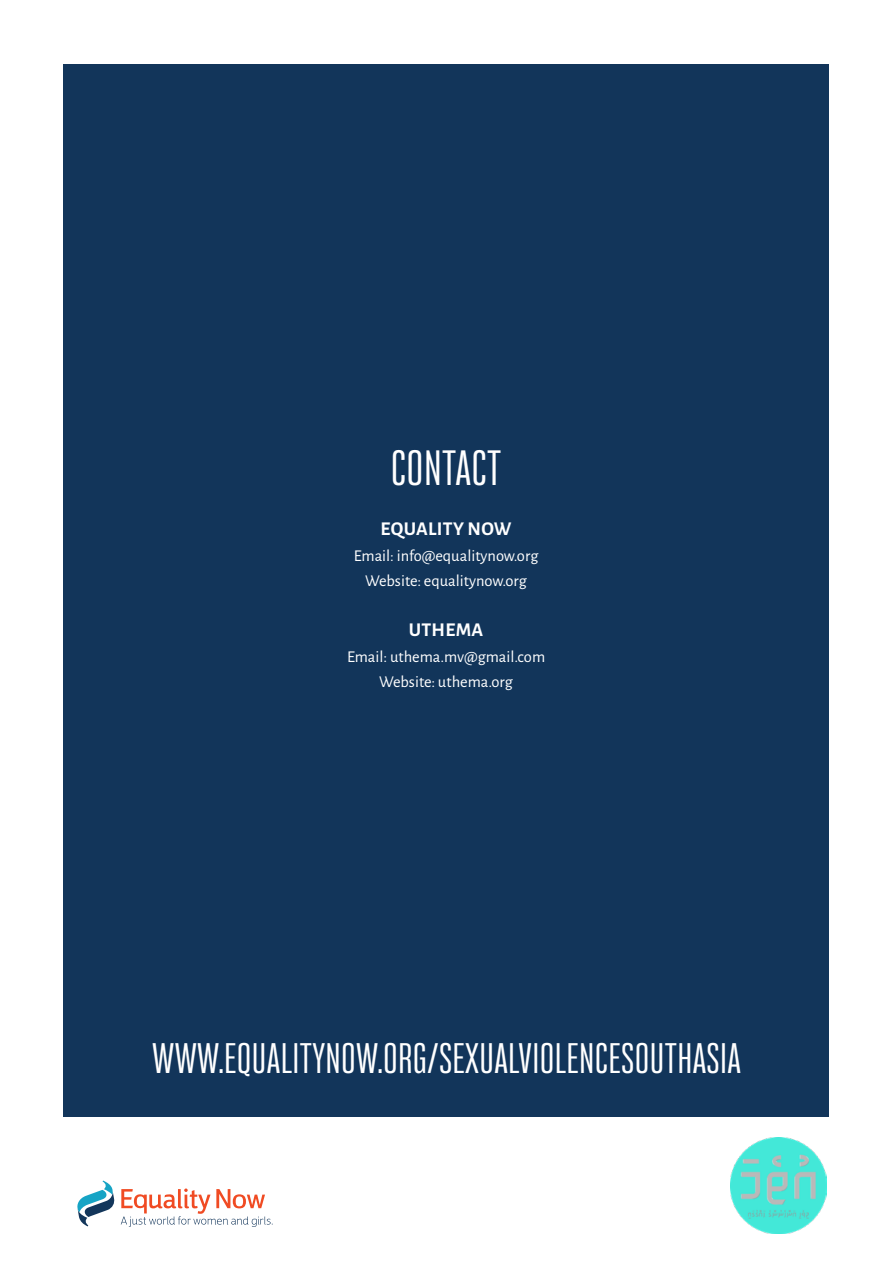
<style>
.page{position:relative;width:893px;height:1263px;background:#fff}
.page>*{position:absolute;margin:0;border:0;box-sizing:border-box;transform-origin:0 0}
.BODY_01{font:43.5px "Bw Stretch";letter-spacing:.01em;color:#fff}
.BODY_01-2{font:37.5px "Bw Stretch";letter-spacing:.01em;color:#fff}
.BODY_01-3{font:700 19.5px "Alegreya Sans";letter-spacing:.015em;color:#fff}
.BODY_01-4{font:16.5px "Alegreya Sans";color:#fff}
</style>
<div class="page">
<div style="left:64px;top:64px;width:765px;height:1052px;background:#12355a"></div>
<svg style="left:77px;top:1180px;width:38px;height:46px"></svg>
<svg style="left:121px;top:1188px;width:152px;height:39px"></svg>
<img style="left:730px;top:1137px;width:96px;height:96px">
<p class="BODY_01" style="left:391px;top:440px;width:112px">CONTACT</p>
<p class="BODY_01-3" style="left:381px;top:515px;width:132px">EQUALITY NOW</p>
<p class="BODY_01-4" style="left:354px;top:544px;width:186px">Email: info@equalitynow.org</p>
<p class="BODY_01-4" style="left:365px;top:569px;width:163px">Website: equalitynow.org</p>
<p class="BODY_01-3" style="left:409px;top:616px;width:76px">UTHEMA</p>
<p class="BODY_01-4" style="left:347px;top:645px;width:200px">Email: uthema.mv@gmail.com</p>
<p class="BODY_01-4" style="left:379px;top:670px;width:135px">Website: uthema.org</p>
<p class="BODY_01-2" style="left:152px;top:1034px;width:590px">WWW.EQUALITYNOW.ORG/SEXUALVIOLENCESOUTHASIA</p>
</div>
